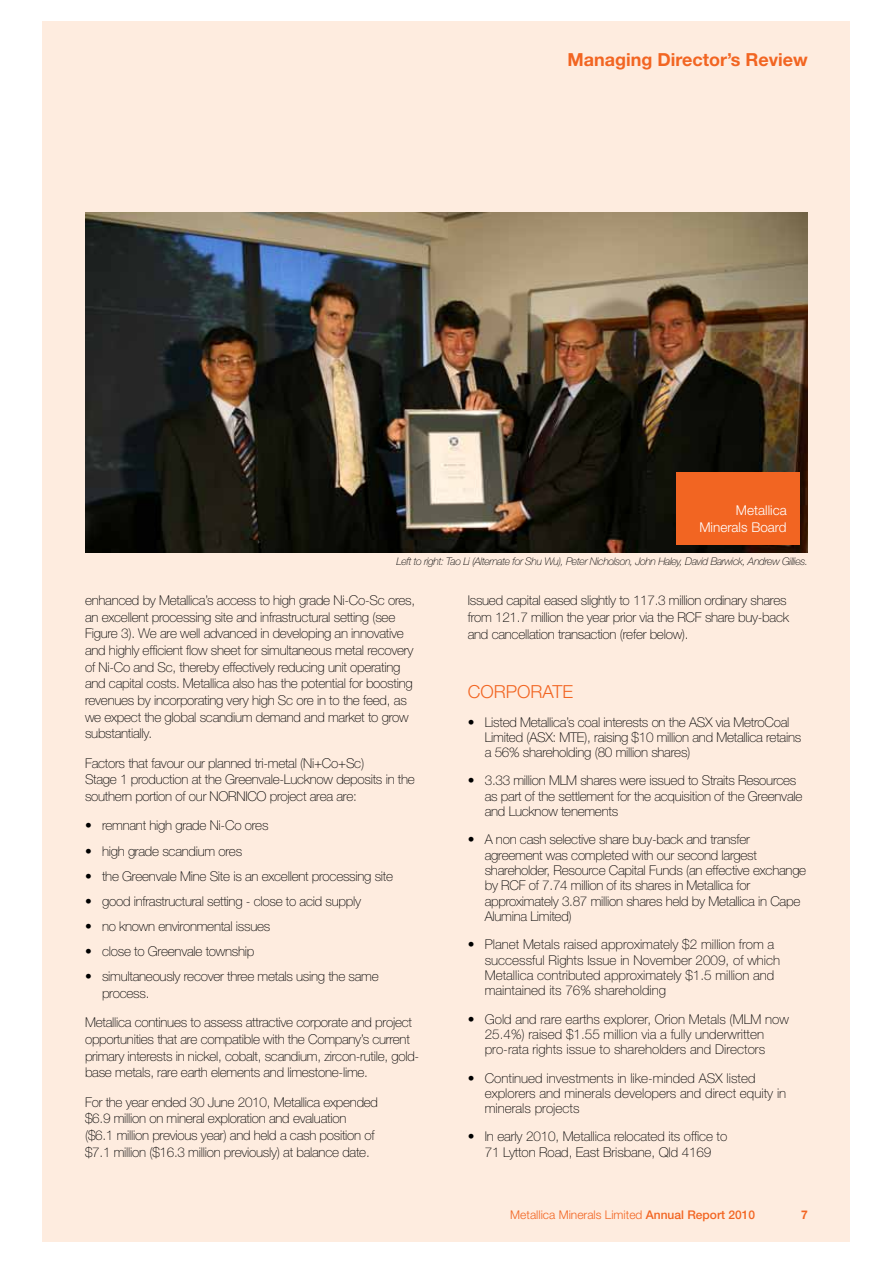
<style>
.page{position:relative;width:893px;height:1263px;background:#fff}
.page>*{position:absolute;margin:0;border:0;box-sizing:border-box;transform-origin:0 0}
.t1{font:700 18px "Helvetica Neue LT Std";color:#f26522}
.t2{font:300 18px "Helvetica Neue LT Std";color:#f26522}
.t3{font:100 13.5px/16.6px "Helvetica Neue LT Std";letter-spacing:-.02em;color:#000}
.t4{font:100 13.5px/15.5px "Helvetica Neue LT Std";color:#000}
.t5{font:300 13.5px/16.5px "Helvetica Neue LT Std";color:#fff;text-align:right}
.t6{font:300 12px "Helvetica Neue LT Std";color:#f26522}
.t7{font:700 12px "Helvetica Neue LT Std";color:#f26522}
.t8{font:italic 100 10.5px "Helvetica Neue LT Std";letter-spacing:-.03em;color:#000}
.s1{font-weight:500}
</style>
<div class="page">
<div style="left:43px;top:21px;width:807px;height:1221px;background:#feecdf"></div>
<img style="left:85px;top:213px;width:723px;height:340px">
<div style="left:676px;top:472px;width:123px;height:72px;background:#f26522"></div>
<h1 class="t1" style="left:568px;top:48px;width:242px">Managing Director’s Review</h1>
<p class="t5" style="left:699px;top:502px;width:89px">Metallica<br>Minerals Board</p>
<p class="t8" style="left:397px;top:555px;width:413px">Left to right: Tao Li (Alternate for Shu Wu), Peter Nicholson, John Haley, David Barwick, Andrew Gillies.</p>
<p class="t3" style="left:85px;top:592px;width:332px">enhanced by Metallica’s access to high grade Ni-Co-Sc ores, an excellent processing site and infrastructural setting (see Figure 3). We are well advanced in developing an innovative and highly efficient flow sheet for simultaneous metal recovery of Ni-Co and Sc, thereby effectively reducing unit operating and capital costs. Metallica also has the potential for boosting revenues by incorporating very high Sc ore in to the feed, as we expect the global scandium demand and market to grow substantially.</p>
<p class="t3" style="left:85px;top:754px;width:331px">Factors that favour our planned tri-metal (Ni+Co+Sc)<br>Stage 1 production at the Greenvale-Lucknow deposits in the southern portion of our NORNICO project area are:</p>
<p class="t3" style="left:85px;top:817px;width:185px">• remnant high grade Ni-Co ores</p>
<p class="t3" style="left:85px;top:842px;width:159px">• high grade scandium ores</p>
<p class="t3" style="left:85px;top:867px;width:310px">• the Greenvale Mine Site is an excellent processing site</p>
<p class="t3" style="left:85px;top:893px;width:277px">• good infrastructural setting - close to acid supply</p>
<p class="t3" style="left:85px;top:918px;width:187px">• no known environmental issues</p>
<p class="t3" style="left:85px;top:943px;width:171px">• close to Greenvale township</p>
<p class="t3" style="left:102px;top:968px;width:278px;text-indent:-17px">• simultaneously recover three metals using the same process.</p>
<p class="t3" style="left:85px;top:1014px;width:336px">Metallica continues to assess attractive corporate and project opportunities that are compatible with the Company’s current primary interests in nickel, cobalt, scandium, zircon-rutile, gold&shy;base metals, rare earth elements and limestone-lime.</p>
<p class="t3" style="left:85px;top:1093px;width:295px">For the year ended 30 June 2010, Metallica expended $6.9 million on mineral exploration and evaluation ($6.1 million previous year) and held a cash position of $7.1 million ($16.3 million previously) at balance date.</p>
<p class="t3" style="left:468px;top:592px;width:323px">Issued capital eased slightly to 117.3 million ordinary shares from 121.7 million the year prior via the RCF share buy-back and cancellation transaction (refer below).</p>
<h1 class="t2" style="left:468px;top:681px;width:107px">Corporate</h1>
<p class="t3" style="left:485px;top:714px;width:318px;line-height:15.5px;text-indent:-17px">• Listed Metallica’s coal interests on the ASX via MetroCoal<br>Limited (ASX: MTE), raising $10 million and Metallica retains a 56% shareholding (80 million shares)</p>
<p class="t3" style="left:485px;top:773px;width:319px;line-height:15.5px;text-indent:-17px">• 3.33 million MLM shares were issued to Straits Resources as part of the settlement for the acquisition of the Greenvale and Lucknow tenements</p>
<p class="t3" style="left:485px;top:832px;width:323px;line-height:15.5px;text-indent:-17px">• A non cash selective share buy-back and transfer agreement was completed with our second largest shareholder, Resource Capital Funds (an effective exchange by RCF of 7.74 million of its shares in Metallica for approximately 3.87 million shares held by Metallica in Cape Alumina Limited)</p>
<p class="t4" style="left:485px;top:937px;width:297px;text-indent:-17px">• Planet Metals raised approximately $2 million from a successful Rights Issue in November 2009, of which Metallica contributed approximately $1.5 million and maintained its 76% shareholding</p>
<p class="t4" style="left:468px;top:1011px;width:323px;text-align:center">• Gold and rare earths explorer, Orion Metals (MLM now<br>25.4%) raised $1.55 million via a fully underwritten pro-rata rights issue to shareholders and Directors</p>
<p class="t4" style="left:485px;top:1070px;width:303px;text-indent:-17px">• Continued investments in like-minded ASX listed explorers and minerals developers and direct equity in minerals projects</p>
<p class="t3" style="left:468px;top:1129px;width:261px;line-height:15.5px;text-align:center">• In early 2010, Metallica relocated its office to<br>71 Lytton Road, East Brisbane, Qld 4169</p>
<p class="t6" style="left:510px;top:1207px;width:246px">Metallica Minerals Limited <span class="s1">Annual Report 2010</span></p>
<p class="t7" style="left:801px;top:1207px;width:8px">7</p>
</div>
